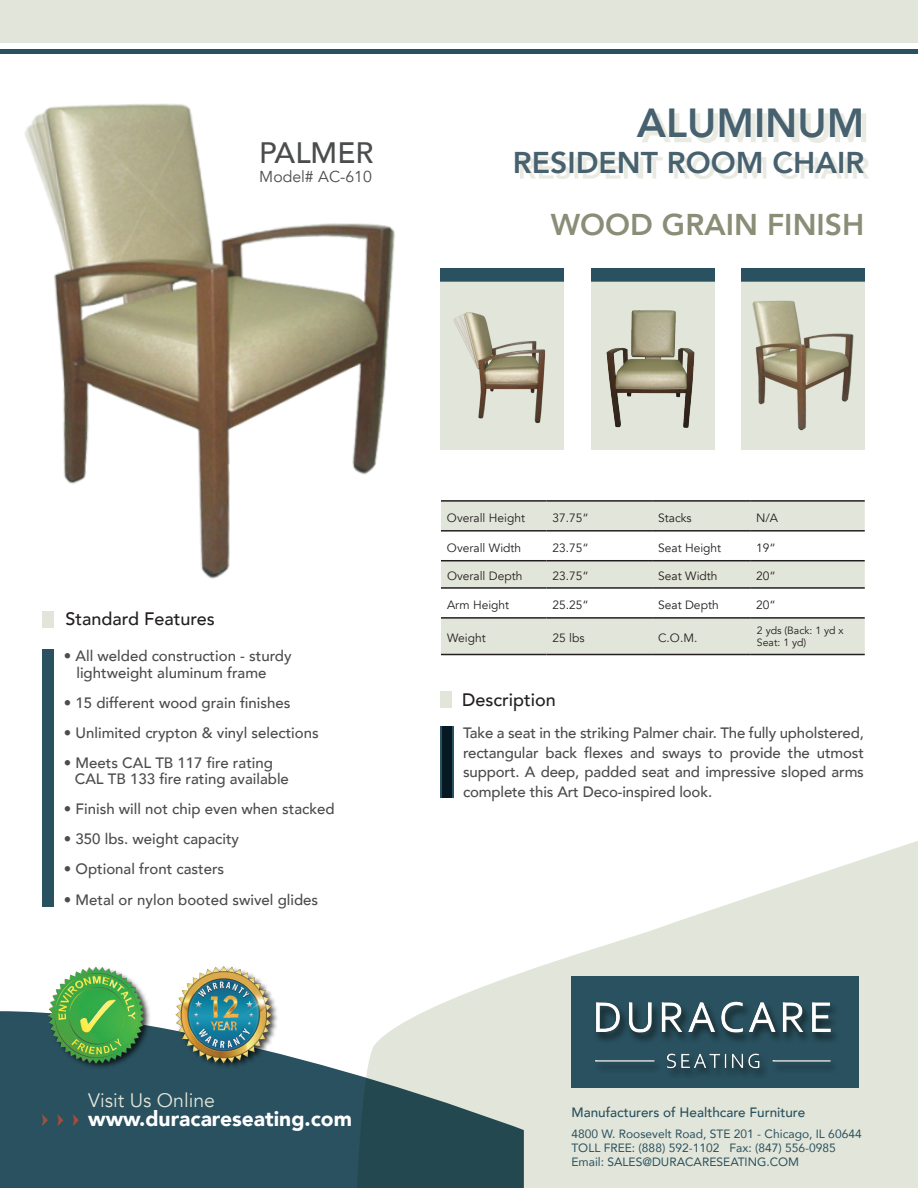
<style>
.page{position:relative;width:918px;height:1188px;background:#fff}
.page>*{position:absolute;margin:0;border:0;box-sizing:border-box;transform-origin:0 0}
.t1{font:800 40.5px "Avenir";color:#47616f}
.t2{font:800 30px "Avenir";color:#47616f}
.t3{font:800 30px "Avenir";color:#8a8e77}
.t4{font:500 29.4px "Avenir";color:#4b4c4d}
.t5{font:900 21px "Avenir";color:#fff}
.t6{font:19.5px "Avenir";color:#e2e5d9}
.t7{font:500 18px "Avenir";color:#231f20}
.t8{font:15.75px "Avenir";color:#4b4c4d}
.t9{font:500 15px/19.5px "Avenir";color:#4b4c4d}
.t10{font:500 13.5px "Avenir";color:#29515f}
.t11{font:12px "Avenir";color:#231f20}
.t12{font:12px/14.4px "Avenir";color:#29515f}
.t13{font:10.5px/12.6px "Avenir";color:#231f20}
</style>
<div class="page">
<svg style="left:0;top:1011px;width:356px;height:176px;fill:#29515f"></svg>
<svg style="left:356px;top:841px;width:561px;height:346px;fill:#e2e5d9"></svg>
<svg style="left:73px;top:1113px;width:6px;height:12px"></svg>
<svg style="left:57px;top:1113px;width:6px;height:12px"></svg>
<svg style="left:42px;top:1113px;width:6px;height:12px"></svg>
<img style="left:48px;top:966px;width:232px;height:104px">
<div style="left:570px;top:976px;width:288px;height:111px;background:#29515f"></div>
<img style="left:595px;top:1001px;width:240px;height:74px">
<div style="left:0;top:0;width:917px;height:42px;background:#e2e5d9"></div>
<div style="left:0;top:49px;width:917px;height:5px;background:#29515f"></div>
<div style="left:440px;top:268px;width:123px;height:13px;background:#29515f"></div>
<div style="left:590px;top:268px;width:123px;height:13px;background:#29515f"></div>
<div style="left:741px;top:268px;width:123px;height:13px;background:#29515f"></div>
<div style="left:42px;top:649px;width:12px;height:257px;background:#29515f"></div>
<div style="left:42px;top:611px;width:12px;height:16px;background:#e2e5d9"></div>
<div style="left:440px;top:726px;width:12px;height:71px;background:#29515f"></div>
<div style="left:440px;top:691px;width:12px;height:16px;background:#e2e5d9"></div>
<div style="left:520px;top:113px;width:348px;height:65px;background:#e2e5d9;opacity:.75"></div>
<div style="left:440px;top:281px;width:123px;height:169px;background:#e2e5d9"></div>
<img style="left:453px;top:312px;width:93px;height:112px">
<div style="left:590px;top:281px;width:123px;height:169px;background:#e2e5d9"></div>
<img style="left:606px;top:310px;width:89px;height:118px">
<div style="left:741px;top:281px;width:123px;height:169px;background:#e2e5d9"></div>
<img style="left:752px;top:301px;width:101px;height:129px">
<img style="left:25px;top:103px;width:370px;height:476px">
<div style="left:441px;top:726px;width:12px;height:71px;background:#061923"></div>
<svg style="left:441px;top:501px;width:423px;height:152px;fill:#e2e5d9"></svg>
<hr style="left:441px;top:500px;width:105px;height:1px;background:#231f20">
<hr style="left:546px;top:500px;width:105px;height:1px;background:#231f20">
<hr style="left:651px;top:500px;width:98px;height:1px;background:#231f20">
<hr style="left:749px;top:500px;width:115px;height:1px;background:#231f20">
<hr style="left:441px;top:530px;width:105px;height:1px;background:#231f20">
<hr style="left:546px;top:530px;width:105px;height:1px;background:#231f20">
<hr style="left:651px;top:530px;width:98px;height:1px;background:#231f20">
<hr style="left:749px;top:530px;width:115px;height:1px;background:#231f20">
<hr style="left:441px;top:560px;width:105px;height:1px;background:#231f20">
<hr style="left:546px;top:560px;width:105px;height:1px;background:#231f20">
<hr style="left:651px;top:560px;width:98px;height:1px;background:#231f20">
<hr style="left:749px;top:560px;width:115px;height:1px;background:#231f20">
<hr style="left:441px;top:587px;width:105px;height:1px;background:#231f20">
<hr style="left:546px;top:587px;width:105px;height:1px;background:#231f20">
<hr style="left:651px;top:587px;width:98px;height:1px;background:#231f20">
<hr style="left:749px;top:587px;width:115px;height:1px;background:#231f20">
<hr style="left:441px;top:617px;width:105px;height:1px;background:#231f20">
<hr style="left:546px;top:617px;width:105px;height:1px;background:#231f20">
<hr style="left:651px;top:617px;width:98px;height:1px;background:#231f20">
<hr style="left:749px;top:617px;width:115px;height:1px;background:#231f20">
<hr style="left:441px;top:653px;width:105px;height:2px;background:#231f20">
<hr style="left:546px;top:653px;width:105px;height:2px;background:#231f20">
<hr style="left:651px;top:653px;width:98px;height:2px;background:#231f20">
<hr style="left:749px;top:653px;width:115px;height:2px;background:#231f20">
<p class="t4" style="left:259px;top:127px;width:116px">PALMER</p>
<p class="t8" style="left:259px;top:167px;width:114px">Model# AC-610</p>
<p class="t1" style="left:636px;top:91px;width:229px">ALUMINUM</p>
<p class="t2" style="left:512px;top:139px;width:353px">RESIDENT ROOM CHAIR</p>
<h2 class="t3" style="left:550px;top:201px;width:315px">WOOD GRAIN FINISH</h2>
<p class="t7" style="left:65px;top:603px;width:151px">Standard Features</p>
<p class="t9" style="left:76px;top:647px;width:217px;line-height:16.5px;text-indent:-13px">• All welded construction - sturdy lightweight aluminum frame</p>
<p class="t9" style="left:64px;top:692px;width:228px">• 15 different wood grain finishes</p>
<p class="t9" style="left:64px;top:722px;width:256px">• Unlimited crypton &amp; vinyl selections</p>
<p class="t9" style="left:75px;top:753px;width:215px;line-height:16.5px;text-indent:-11px">• Meets CAL TB 117 fire rating<br>CAL TB 133 fire rating available</p>
<p class="t9" style="left:64px;top:798px;width:272px">• Finish will not chip even when stacked</p>
<p class="t9" style="left:64px;top:828px;width:177px">• 350 lbs. weight capacity</p>
<p class="t9" style="left:64px;top:858px;width:162px">• Optional front casters</p>
<p class="t9" style="left:64px;top:888px;width:256px">• Metal or nylon booted swivel glides</p>
<h3 class="t6" style="left:88px;top:1088px;width:128px">Visit Us Online</h3>
<h3 class="t5" style="left:88px;top:1099px;width:265px">www.duracareseating.com</h3>
<p class="t11" style="left:447px;top:510px;width:79px">Overall Height</p>
<p class="t11" style="left:552px;top:510px;width:38px">37.75“</p>
<p class="t11" style="left:657px;top:510px;width:35px">Stacks</p>
<p class="t11" style="left:755px;top:510px;width:24px">N/A</p>
<p class="t11" style="left:447px;top:540px;width:76px">Overall Width</p>
<p class="t11" style="left:552px;top:540px;width:38px">23.75“</p>
<p class="t11" style="left:657px;top:540px;width:65px">Seat Height</p>
<p class="t11" style="left:755px;top:540px;width:21px">19“</p>
<p class="t11" style="left:447px;top:569px;width:77px">Overall Depth</p>
<p class="t11" style="left:552px;top:569px;width:38px">23.75“</p>
<p class="t11" style="left:657px;top:569px;width:61px">Seat Width</p>
<p class="t11" style="left:755px;top:569px;width:21px">20“</p>
<p class="t11" style="left:447px;top:597px;width:64px">Arm Height</p>
<p class="t11" style="left:552px;top:597px;width:38px">25.25“</p>
<p class="t11" style="left:658px;top:597px;width:62px">Seat Depth</p>
<p class="t11" style="left:755px;top:597px;width:21px">20“</p>
<p class="t11" style="left:447px;top:630px;width:40px">Weight</p>
<p class="t11" style="left:552px;top:630px;width:34px">25 lbs</p>
<p class="t11" style="left:658px;top:630px;width:41px">C.O.M.</p>
<p class="t13" style="left:756px;top:623px;width:88px">2 yds (Back: 1 yd x<br>Seat: 1 yd)</p>
<p class="t7" style="left:462px;top:683px;width:95px">Description</p>
<p class="t9" style="left:463px;top:722px;width:402px;text-align:justify">Take a seat in the striking Palmer chair. The fully upholstered, rectangular back flexes and sways to provide the utmost support. A deep, padded seat and impressive sloped arms complete this Art Deco-inspired look.</p>
<p class="t10" style="left:571px;top:1100px;width:235px">Manufacturers of Healthcare Furniture</p>
<p class="t12" style="left:571px;top:1125px;width:291px">4800 W. Roosevelt Road, STE 201 - Chicago, IL 60644<br>TOLL FREE: (888) 592-1102 Fax: (847) 556-0985<br>Email: SALES@DURACARESEATING.COM</p>
</div>
